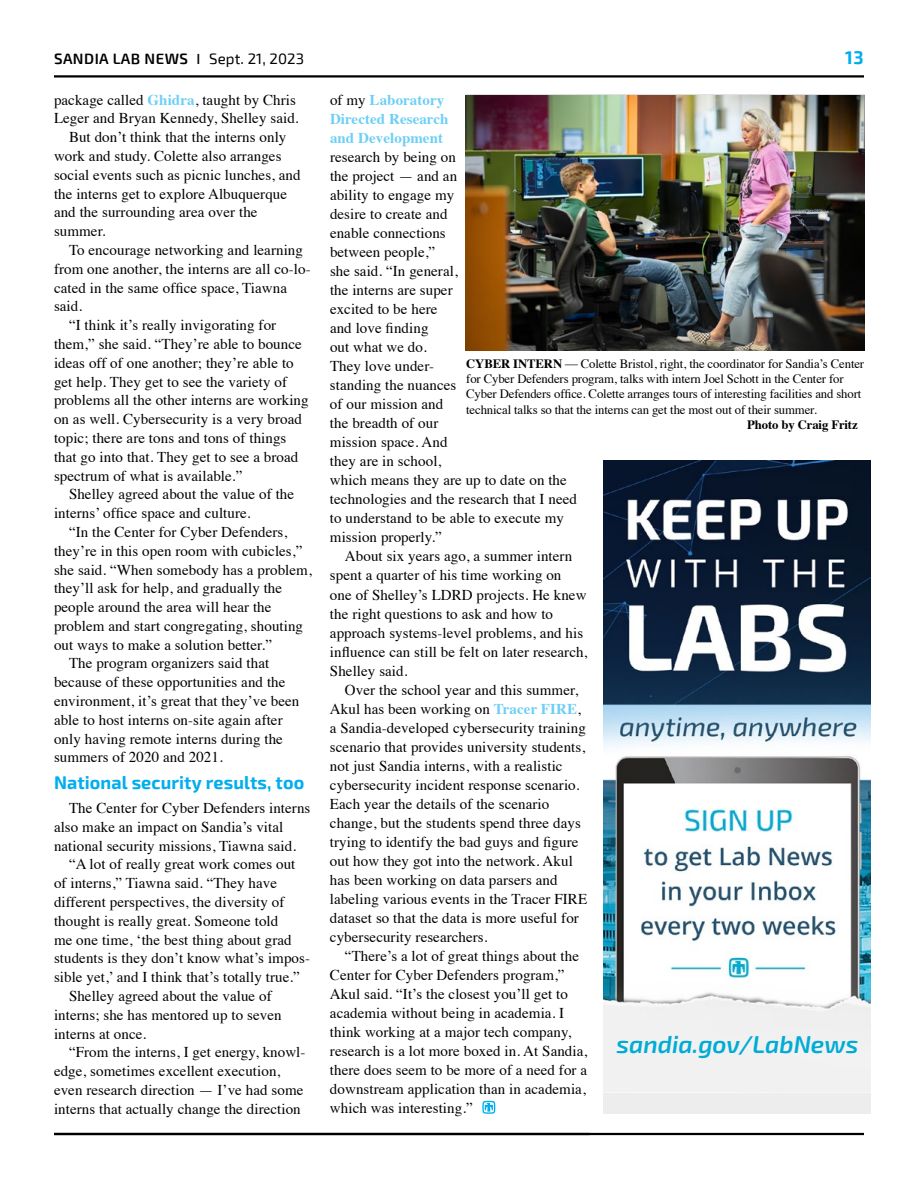
<style>
.page{position:relative;width:918px;height:1188px;background:#fff}
.page>*{position:absolute;margin:0;border:0;box-sizing:border-box;transform-origin:0 0}
.t1{font:italic 24.3px "Exo 2";color:#00acd4}
.t2{font:700 18px "Exo 2";letter-spacing:.005em;color:#00aeef}
.t3{font:15px/19px "Times";letter-spacing:.005em;color:#000}
.t4{font:700 15px/19px "Times";letter-spacing:.005em;color:#6dcff6}
.t5{font:600 15px "Exo 2";letter-spacing:.03em;color:#000}
.t6{font:12.75px/15.3px "Times";letter-spacing:-.01em;color:#000}
.t7{font:700 12.75px "Times";letter-spacing:-.01em;color:#000}
.s1{font-family:"Times";font-weight:700}
.s2{font-weight:400}
.s3{font-weight:700;color:#6dcff6}
.s4{font-weight:400;color:#000}
.s5{font-weight:700}
.s6{font-family:"Times New Roman"}
</style>
<div class="page">
<hr style="left:54px;top:1133px;width:810px;height:2px;background:#000">
<hr style="left:54px;top:75px;width:810px;height:3px;background:#000">
<svg style="left:482px;top:1101px;width:13px;height:13px"></svg>
<img style="left:466px;top:95px;width:399px;height:255px">
<div style="left:603px;top:460px;width:268px;height:654px;background:#ededee"></div>
<img style="left:603px;top:460px;width:268px;height:550px">
<p class="t5" style="left:54px;top:50px;width:252px">SANDIA LAB NEWS <span class="s1">|</span> <span class="s2">Sept. 21, 2023</span></p>
<p class="t2" style="left:845px;top:47px;width:20px">13</p>
<p class="t3" style="left:54px;top:89px;width:243px">package called <span class="s3">Ghidra</span>, taught by Chris</p>
<p class="t3" style="left:54px;top:108px;width:246px">Leger and Bryan Kennedy, Shelley said.</p>
<p class="t3" style="left:69px;top:126px;width:219px">But don’t think that the interns only</p>
<p class="t3" style="left:54px;top:145px;width:229px">work and study. Colette also arranges</p>
<p class="t3" style="left:54px;top:164px;width:248px">social events such as picnic lunches, and</p>
<p class="t3" style="left:54px;top:183px;width:235px">the interns get to explore Albuquerque</p>
<p class="t3" style="left:54px;top:202px;width:205px">and the surrounding area over the</p>
<p class="t3" style="left:54px;top:220px;width:53px">summer.</p>
<p class="t3" style="left:69px;top:239px;width:236px">To encourage networking and learning</p>
<p class="t3" style="left:54px;top:258px;width:258px">from one another, the interns are all co-lo-</p>
<p class="t3" style="left:54px;top:277px;width:235px">cated in the same office space, Tiawna</p>
<p class="t3" style="left:54px;top:296px;width:30px">said.</p>
<p class="t3" style="left:69px;top:314px;width:209px">“I think it’s really invigorating for</p>
<p class="t3" style="left:54px;top:333px;width:249px">them,” she said. “They’re able to bounce</p>
<p class="t3" style="left:54px;top:352px;width:241px">ideas off of one another; they’re able to</p>
<p class="t3" style="left:54px;top:371px;width:235px">get help. They get to see the variety of</p>
<p class="t3" style="left:54px;top:390px;width:256px">problems all the other interns are working</p>
<p class="t3" style="left:54px;top:408px;width:249px">on as well. Cybersecurity is a very broad</p>
<p class="t3" style="left:54px;top:427px;width:234px">topic; there are tons and tons of things</p>
<p class="t3" style="left:54px;top:446px;width:246px">that go into that. They get to see a broad</p>
<p class="t3" style="left:54px;top:465px;width:190px">spectrum of what is available.”</p>
<p class="t3" style="left:69px;top:483px;width:227px">Shelley agreed about the value of the</p>
<p class="t3" style="left:54px;top:502px;width:198px">interns’ office space and culture.</p>
<p class="t3" style="left:69px;top:521px;width:220px">“In the Center for Cyber Defenders,</p>
<p class="t3" style="left:54px;top:540px;width:250px">they’re in this open room with cubicles,”</p>
<p class="t3" style="left:54px;top:559px;width:259px">she said. “When somebody has a problem,</p>
<p class="t3" style="left:54px;top:577px;width:230px">they’ll ask for help, and gradually the</p>
<p class="t3" style="left:54px;top:596px;width:219px">people around the area will hear the</p>
<p class="t3" style="left:54px;top:615px;width:251px">problem and start congregating, shouting</p>
<p class="t3" style="left:54px;top:634px;width:220px">out ways to make a solution better.”</p>
<p class="t3" style="left:69px;top:653px;width:202px">The program organizers said that</p>
<p class="t3" style="left:54px;top:671px;width:233px">because of these opportunities and the</p>
<p class="t3" style="left:54px;top:690px;width:247px">environment, it’s great that they’ve been</p>
<p class="t3" style="left:54px;top:709px;width:230px">able to host interns on-site again after</p>
<p class="t3" style="left:54px;top:728px;width:230px">only having remote interns during the</p>
<p class="t3" style="left:54px;top:747px;width:170px">summers of 2020 and 2021.</p>
<p class="t2" style="left:54px;top:772px;width:252px">National security results, too</p>
<p class="t3" style="left:69px;top:797px;width:243px">The Center for Cyber Defenders interns</p>
<p class="t3" style="left:54px;top:816px;width:231px">also make an impact on Sandia’s vital</p>
<p class="t3" style="left:54px;top:835px;width:244px">national security missions, Tiawna said.</p>
<p class="t3" style="left:69px;top:854px;width:228px">“A lot of really great work comes out</p>
<p class="t3" style="left:54px;top:872px;width:225px">of interns,” Tiawna said. “They have</p>
<p class="t3" style="left:54px;top:891px;width:232px">different perspectives, the diversity of</p>
<p class="t3" style="left:54px;top:910px;width:226px">thought is really great. Someone told</p>
<p class="t3" style="left:54px;top:929px;width:239px">me one time, ‘the best thing about grad</p>
<p class="t3" style="left:54px;top:948px;width:258px">students is they don’t know what’s impos-</p>
<p class="t3" style="left:54px;top:966px;width:247px">sible yet,’ and I think that’s totally true.”</p>
<p class="t3" style="left:69px;top:985px;width:204px">Shelley agreed about the value of</p>
<p class="t3" style="left:54px;top:1004px;width:229px">interns; she has mentored up to seven</p>
<p class="t3" style="left:54px;top:1023px;width:94px">interns at once.</p>
<p class="t3" style="left:69px;top:1041px;width:238px">“From the interns, I get energy, knowl-</p>
<p class="t3" style="left:54px;top:1060px;width:228px">edge, sometimes excellent execution,</p>
<p class="t3" style="left:54px;top:1079px;width:251px">even research direction — I’ve had some</p>
<p class="t3" style="left:54px;top:1098px;width:248px">interns that actually change the direction</p>
<p class="t4" style="left:330px;top:88px;width:120px"><span class="s4">of my</span> Laboratory<br>Directed Research and Development</p>
<p class="t3" style="left:330px;top:146px;width:249px">research by being on<br>the project — and an<br>ability to engage my<br>desire to create and<br>enable connections<br>between people,”<br>she said. “In general,<br>the interns are super<br>excited to be here<br>and love finding<br>out what we do.<br>They love under-<br>standing the nuances<br>of our mission and<br>the breadth of our<br>mission space. And<br>they are in school,<br>which means they are up to date on the technologies and the research that I need to understand to be able to execute my mission properly.”</p>
<p class="t3" style="left:330px;top:546px;width:259px;text-indent:15px">About six years ago, a summer intern spent a quarter of his time working on<br>one of Shelley’s LDRD projects. He knew the right questions to ask and how to approach systems-level problems, and his influence can still be felt on later research, Shelley said.</p>
<p class="t3" style="left:330px;top:679px;width:259px;text-indent:15px">Over the school year and this summer, Akul has been working on <span class="s3">Tracer FIRE</span>, a Sandia-developed cybersecurity training scenario that provides university students, not just Sandia interns, with a realistic cybersecurity incident response scenario.<br>Each year the details of the scenario change, but the students spend three days trying to identify the bad guys and figure out how they got into the network. Akul has been working on data parsers and labeling various events in the Tracer FIRE dataset so that the data is more useful for cybersecurity researchers.</p>
<p class="t3" style="left:330px;top:945px;width:259px;text-indent:15px">“There’s a lot of great things about the Center for Cyber Defenders program,” Akul said. “It’s the closest you’ll get to academia without being in academia. I think working at a major tech company, research is a lot more boxed in. At Sandia, there does seem to be more of a need for a downstream application than in academia, which was interesting.”</p>
<p class="t6" style="left:466px;top:355px;width:399px"><span class="s5">CYBER INTERN</span> <span class="s6">—</span> Colette Bristol, right, the coordinator for Sandia’s Center for Cyber Defenders program, talks with intern Joel Schott in the Center for Cyber Defenders office. Colette arranges tours of interesting facilities and short technical talks so that the interns can get the most out of their summer.</p>
<p class="t7" style="left:747px;top:412px;width:112px">Photo by Craig Fritz</p>
<h1 class="t1" style="left:617px;top:1028px;width:243px">sandia.gov/LabNews</h1>
</div>
